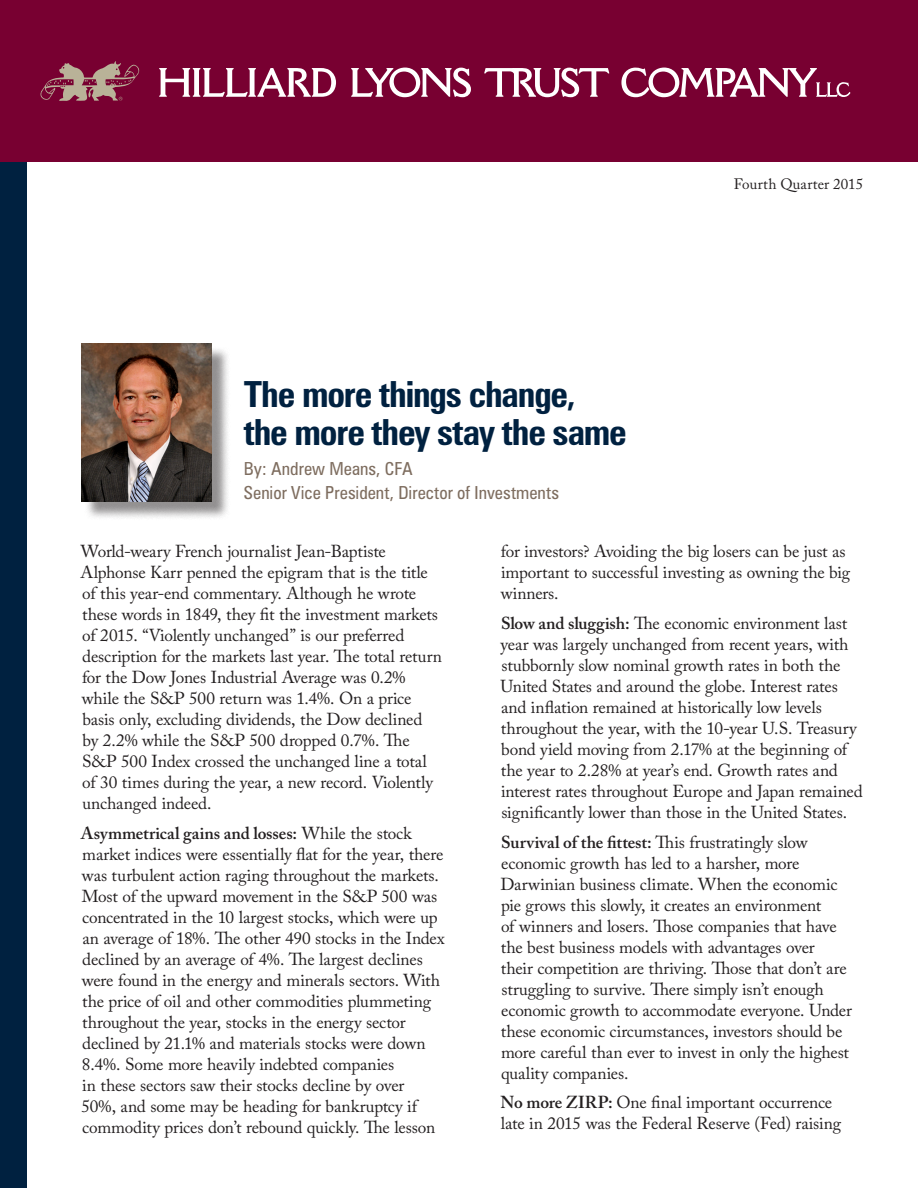
<style>
.page{position:relative;width:918px;height:1188px;background:#fff}
.page>*{position:absolute;margin:0;border:0;box-sizing:border-box;transform-origin:0 0}
.Callout{font:700 condensed 36px/37.5px "Zurich BT";letter-spacing:-.035em;color:#002140}
.Byline{font:condensed 18px/24px "Zurich BT";color:#7e6d5f}
.Tagline{font:17.25px/21px "Adobe Caslon Pro";letter-spacing:-.01em;color:#231f20}
.t1{font:15px "Adobe Caslon Pro";letter-spacing:.015em;color:#231f20}
.s1{font-weight:600}
</style>
<div class="page">
<div style="left:0;top:94px;width:27px;height:1094px;background:#002140"></div>
<div style="left:0;top:0;width:918px;height:162px;background:#780031"></div>
<svg style="left:40px;top:61px;width:100px;height:40px"></svg>
<svg style="left:159px;top:68px;width:177px;height:29px"></svg>
<svg style="left:351px;top:68px;width:120px;height:29px"></svg>
<svg style="left:484px;top:68px;width:125px;height:29px"></svg>
<svg style="left:621px;top:68px;width:229px;height:29px"></svg>
<div style="left:84px;top:346px;width:147px;height:175px;background:#231f20;opacity:.5"></div>
<img style="left:82px;top:344px;width:130px;height:158px">
<p class="Callout" style="left:244px;top:375px;width:385px">The more things change, the more they stay the same</p>
<p class="Byline" style="left:244px;top:456px;width:317px">By: Andrew Means, CFA<br>Senior Vice President, Director of Investments</p>
<p class="t1" style="left:734px;top:175px;width:131px">Fourth Quarter 2015</p>
<p class="Tagline" style="left:80px;top:541px;width:363px">World-weary French journalist Jean-Baptiste Alphonse Karr penned the epigram that is the title of this year-end commentary. Although he wrote these words in 1849, they fit the investment markets of 2015. “Violently unchanged” is our preferred description for the markets last year. The total return for the Dow Jones Industrial Average was 0.2% while the S&amp;P 500 return was 1.4%. On a price basis only, excluding dividends, the Dow declined<br>by 2.2% while the S&amp;P 500 dropped 0.7%. The S&amp;P 500 Index crossed the unchanged line a total of 30 times during the year, a new record. Violently unchanged indeed.</p>
<p class="Tagline" style="left:81px;top:823px;width:365px"><span class="s1">Asymmetrical gains and losses:</span> While the stock market indices were essentially flat for the year, there was turbulent action raging throughout the markets.<br>Most of the upward movement in the S&amp;P 500 was concentrated in the 10 largest stocks, which were up an average of 18%. The other 490 stocks in the Index declined by an average of 4%. The largest declines were found in the energy and minerals sectors. With the price of oil and other commodities plummeting throughout the year, stocks in the energy sector declined by 21.1% and materials stocks were down 8.4%. Some more heavily indebted companies<br>in these sectors saw their stocks decline by over<br>50%, and some may be heading for bankruptcy if commodity prices don’t rebound quickly. The lesson</p>
<p class="Tagline" style="left:501px;top:541px;width:351px">for investors? Avoiding the big losers can be just as important to successful investing as owning the big winners.</p>
<p class="Tagline" style="left:501px;top:613px;width:364px"><span class="s1">Slow and sluggish:</span> The economic environment last year was largely unchanged from recent years, with stubbornly slow nominal growth rates in both the United States and around the globe. Interest rates and inflation remained at historically low levels throughout the year, with the 10-year U.S. Treasury bond yield moving from 2.17% at the beginning of the year to 2.28% at year’s end. Growth rates and interest rates throughout Europe and Japan remained significantly lower than those in the United States.</p>
<p class="Tagline" style="left:500px;top:831px;width:353px"><span class="s1">Survival of the fittest:</span> This frustratingly slow economic growth has led to a harsher, more Darwinian business climate. When the economic pie grows this slowly, it creates an environment<br>of winners and losers. Those companies that have the best business models with advantages over<br>their competition are thriving. Those that don’t are struggling to survive. There simply isn’t enough economic growth to accommodate everyone. Under these economic circumstances, investors should be more careful than ever to invest in only the highest quality companies.</p>
<p class="Tagline" style="left:501px;top:1092px;width:342px"><span class="s1">No more ZIRP:</span> One final important occurrence late in 2015 was the Federal Reserve (Fed) raising</p>
</div>
